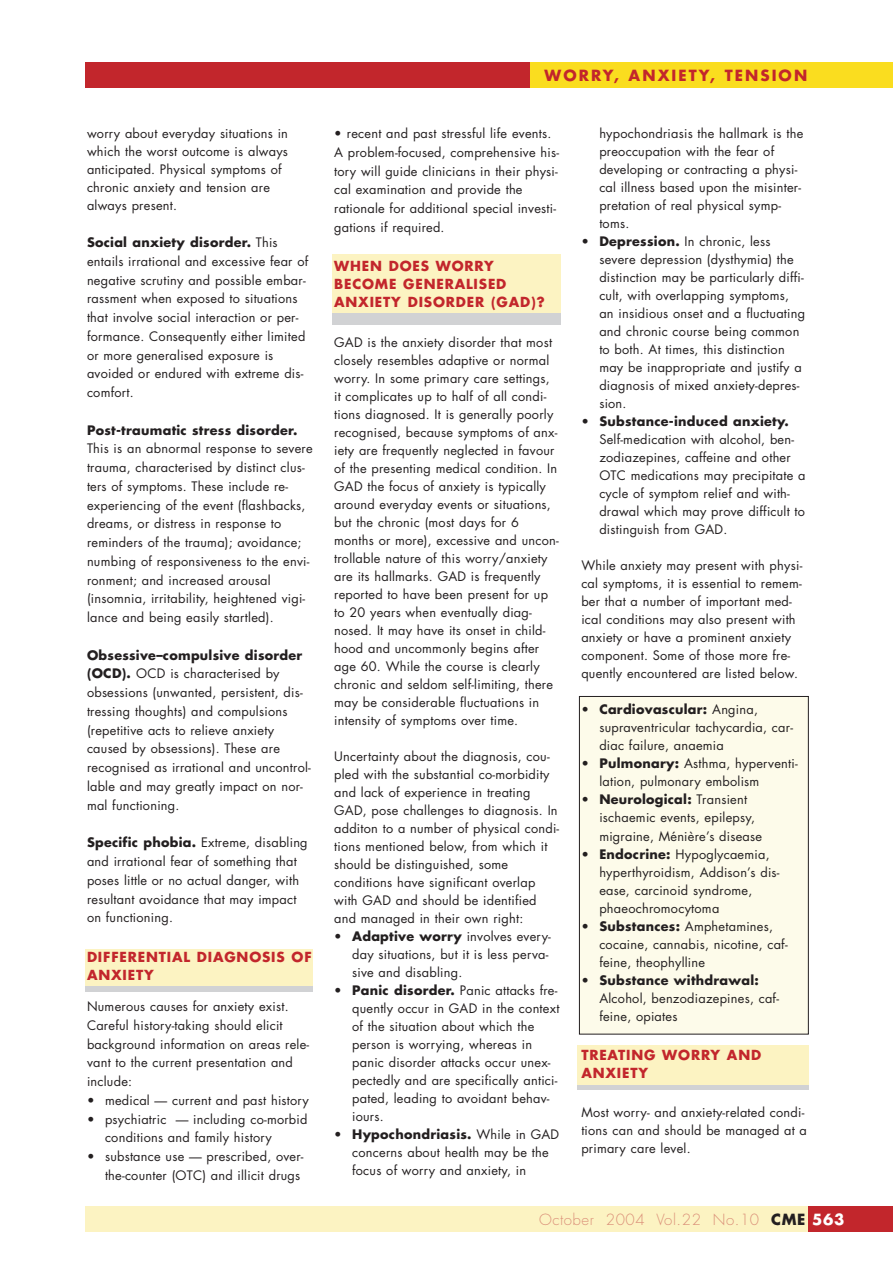
<style>
.page{position:relative;width:893px;height:1262px;background:#fff}
.page>*{position:absolute;margin:0;border:0;box-sizing:border-box;transform-origin:0 0}
.t1{font:300 15px "Futura";letter-spacing:.035em;color:#db9079}
.t2{font:700 15px "Futura";letter-spacing:.135em;color:#c2262c}
.t3{font:700 13.5px/18px "Futura";letter-spacing:.06em;color:#c2262c}
.t4{font:12.75px/18px "Futura";letter-spacing:.02em;color:#231f20}
.t5{font:700 12.75px "Futura";letter-spacing:.02em;color:#231f20}
.s1{font-weight:700}
.s2{font-weight:700;color:#231f20}
.s3{font-weight:700;color:#fff}
</style>
<div class="page">
<div style="left:579px;top:696px;width:229px;height:338px;background:#fdfbea"></div>
<div style="left:579px;top:696px;width:229px;height:338px;border:1px solid #231f20"></div>
<div style="left:577px;top:1044px;width:231px;height:41px;background:#fcf3c2"></div>
<hr style="left:577px;top:1085px;width:231px;height:4px;background:#d1d2d4">
<div style="left:332px;top:254px;width:229px;height:60px;background:#fcf3c2"></div>
<div style="left:332px;top:313px;width:229px;height:11px;background:#d1d2d4"></div>
<div style="left:85px;top:949px;width:227px;height:37px;background:#fcf3c2"></div>
<div style="left:85px;top:986px;width:227px;height:6px;background:#d1d2d4"></div>
<div style="left:85px;top:1206px;width:723px;height:26px;background:#fcf3c2"></div>
<div style="left:808px;top:1206px;width:84px;height:26px;background:#c2262c"></div>
<div style="left:85px;top:62px;width:723px;height:26px;background:#c2262c"></div>
<div style="left:531px;top:62px;width:361px;height:26px;background:#fadd1f"></div>
<p class="t4" style="left:87px;top:126px;width:202px">worry about everyday situations in which the worst outcome is always anticipated. Physical symptoms of chronic anxiety and tension are always present.</p>
<p class="t4" style="left:87px;top:234px;width:223px;line-height:18.8px"><span class="s1">Social anxiety disorder.</span> This entails irrational and excessive fear of negative scrutiny and possible embar&shy;rassment when exposed to situations that involve social interaction or per&shy;formance. Consequently either limited or more generalised exposure is avoided or endured with extreme dis&shy;comfort.</p>
<p class="t5" style="left:87px;top:424px;width:212px">Post-traumatic stress disorder.</p>
<p class="t4" style="left:87px;top:440px;width:227px;line-height:18.8px">This is an abnormal response to severe trauma, characterised by distinct clus&shy;ters of symptoms. These include re&shy;experiencing of the event (flashbacks, dreams, or distress in response to reminders of the trauma); avoidance; numbing of responsiveness to the envi&shy;ronment; and increased arousal (insomnia, irritability, heightened vigi&shy;lance and being easily startled).</p>
<p class="t4" style="left:87px;top:646px;width:225px;line-height:18.8px"><span class="s1">Obsessive–compulsive disorder (OCD).</span> OCD is characterised by obsessions (unwanted, persistent, dis&shy;tressing thoughts) and compulsions (repetitive acts to relieve anxiety caused by obsessions). These are recognised as irrational and uncontrol&shy;lable and may greatly impact on nor&shy;mal functioning.</p>
<p class="t4" style="left:87px;top:834px;width:222px;line-height:18.8px"><span class="s1">Specific phobia.</span> Extreme, disabling and irrational fear of something that poses little or no actual danger, with resultant avoidance that may impact on functioning.</p>
<p class="t3" style="left:87px;top:948px;width:226px">DIFFERENTIAL DIAGNOSIS OF<br>ANXIETY</p>
<p class="t4" style="left:87px;top:998px;width:224px;line-height:18.8px">Numerous causes for anxiety exist.<br>Careful history-taking should elicit background information on areas rele&shy;vant to the current presentation and include:</p>
<p class="t4" style="left:87px;top:1092px;width:223px">• medical — current and past history</p>
<p class="t4" style="left:105px;top:1110px;width:204px;line-height:18.8px;text-indent:-18px">• psychiatric — including co-morbid conditions and family history</p>
<p class="t4" style="left:87px;top:1148px;width:218px;line-height:18.8px;text-align:right">• substance use — prescribed, over&shy;the-counter (OTC) and illicit drugs</p>
<p class="t2" style="left:544px;top:68px;width:264px">WORRY, ANXIETY, TENSION</p>
<p class="t4" style="left:334px;top:125px;width:226px;line-height:18.8px">• recent and past stressful life events.<br>A problem-focused, comprehensive his&shy;tory will guide clinicians in their physi&shy;cal examination and provide the rationale for additional special investi&shy;gations if required.</p>
<p class="t3" style="left:334px;top:258px;width:212px">WHEN DOES WORRY<br>BECOME GENERALISED<br>ANXIETY DISORDER (GAD)?</p>
<p class="t4" style="left:334px;top:334px;width:226px">GAD is the anxiety disorder that most closely resembles adaptive or normal worry. In some primary care settings, it complicates up to half of all condi&shy;tions diagnosed. It is generally poorly recognised, because symptoms of anx&shy;iety are frequently neglected in favour of the presenting medical condition. In GAD the focus of anxiety is typically around everyday events or situations, but the chronic (most days for 6 months or more), excessive and uncon&shy;trollable nature of this worry/anxiety are its hallmarks. GAD is frequently reported to have been present for up to 20 years when eventually diag&shy;nosed. It may have its onset in child&shy;hood and uncommonly begins after age 60. While the course is clearly chronic and seldom self-limiting, there may be considerable fluctuations in intensity of symptoms over time.</p>
<p class="t4" style="left:334px;top:748px;width:227px">Uncertainty about the diagnosis, cou&shy;pled with the substantial co-morbidity and lack of experience in treating GAD, pose challenges to diagnosis. In additon to a number of physical condi&shy;tions mentioned below, from which it should be distinguished, some conditions have significant overlap with GAD and should be identified and managed in their own right:</p>
<p class="t4" style="left:352px;top:928px;width:200px;text-indent:-18px">• <span class="s1">Adaptive worry</span> involves every&shy;day situations, but it is less perva&shy;sive and disabling.</p>
<p class="t4" style="left:352px;top:982px;width:209px;text-indent:-18px">• <span class="s1">Panic disorder.</span> Panic attacks fre&shy;quently occur in GAD in the context of the situation about which the person is worrying, whereas in panic disorder attacks occur unex&shy;pectedly and are specifically antici&shy;pated, leading to avoidant behav&shy;iours.</p>
<p class="t4" style="left:352px;top:1126px;width:208px;text-indent:-18px">• <span class="s1">Hypochondriasis.</span> While in GAD concerns about health may be the focus of worry and anxiety, in</p>
<p class="t4" style="left:599px;top:126px;width:205px">hypochondriasis the hallmark is the preoccupation with the fear of developing or contracting a physi&shy;cal illness based upon the misinter&shy;pretation of real physical symp&shy;toms.</p>
<p class="t4" style="left:599px;top:234px;width:207px;text-indent:-18px">• <span class="s1">Depression.</span> In chronic, less severe depression (dysthymia) the distinction may be particularly diffi&shy;cult, with overlapping symptoms, an insidious onset and a fluctuating and chronic course being common to both. At times, this distinction may be inappropriate and justify a diagnosis of mixed anxiety-depres&shy;sion.</p>
<p class="t4" style="left:599px;top:414px;width:208px;text-indent:-18px">• <span class="s1">Substance-induced anxiety.<br></span>Self-medication with alcohol, ben&shy;zodiazepines, caffeine and other<br>OTC medications may precipitate a cycle of symptom relief and with&shy;drawal which may prove difficult to distinguish from GAD.</p>
<p class="t4" style="left:581px;top:558px;width:222px">While anxiety may present with physi&shy;cal symptoms, it is essential to remem&shy;ber that a number of important med&shy;ical conditions may also present with anxiety or have a prominent anxiety component. Some of those more fre&shy;quently encountered are listed below.</p>
<p class="t4" style="left:599px;top:702px;width:195px;text-indent:-18px">• <span class="s1">Cardiovascular:</span> Angina, supraventricular tachycardia, car&shy;diac failure, anaemia</p>
<p class="t4" style="left:599px;top:756px;width:200px;text-indent:-18px">• <span class="s1">Pulmonary:</span> Asthma, hyperventi&shy;lation, pulmonary embolism</p>
<p class="t4" style="left:599px;top:792px;width:164px;text-indent:-18px">• <span class="s1">Neurological:</span> Transient ischaemic events, epilepsy, migraine, Ménière’s disease</p>
<p class="t4" style="left:599px;top:846px;width:182px;text-indent:-18px">• <span class="s1">Endocrine:</span> Hypoglycaemia, hyperthyroidism, Addison’s dis&shy;ease, carcinoid syndrome, phaeochromocytoma</p>
<p class="t4" style="left:599px;top:918px;width:190px;text-indent:-18px">• <span class="s1">Substances:</span> Amphetamines, cocaine, cannabis, nicotine, caf&shy;feine, theophylline</p>
<p class="t4" style="left:599px;top:972px;width:181px;text-indent:-18px">• <span class="s1">Substance withdrawal:<br></span>Alcohol, benzodiazepines, caf&shy;feine, opiates</p>
<p class="t3" style="left:581px;top:1047px;width:181px">TREATING WORRY AND<br>ANXIETY</p>
<p class="t4" style="left:581px;top:1104px;width:227px">Most worry- and anxiety-related condi&shy;tions can and should be managed at a primary care level.</p>
<p class="t1" style="left:539px;top:1212px;width:307px">October 2004 Vol.22 No.10 <span class="s2">CME</span> <span class="s3">563</span></p>
</div>
